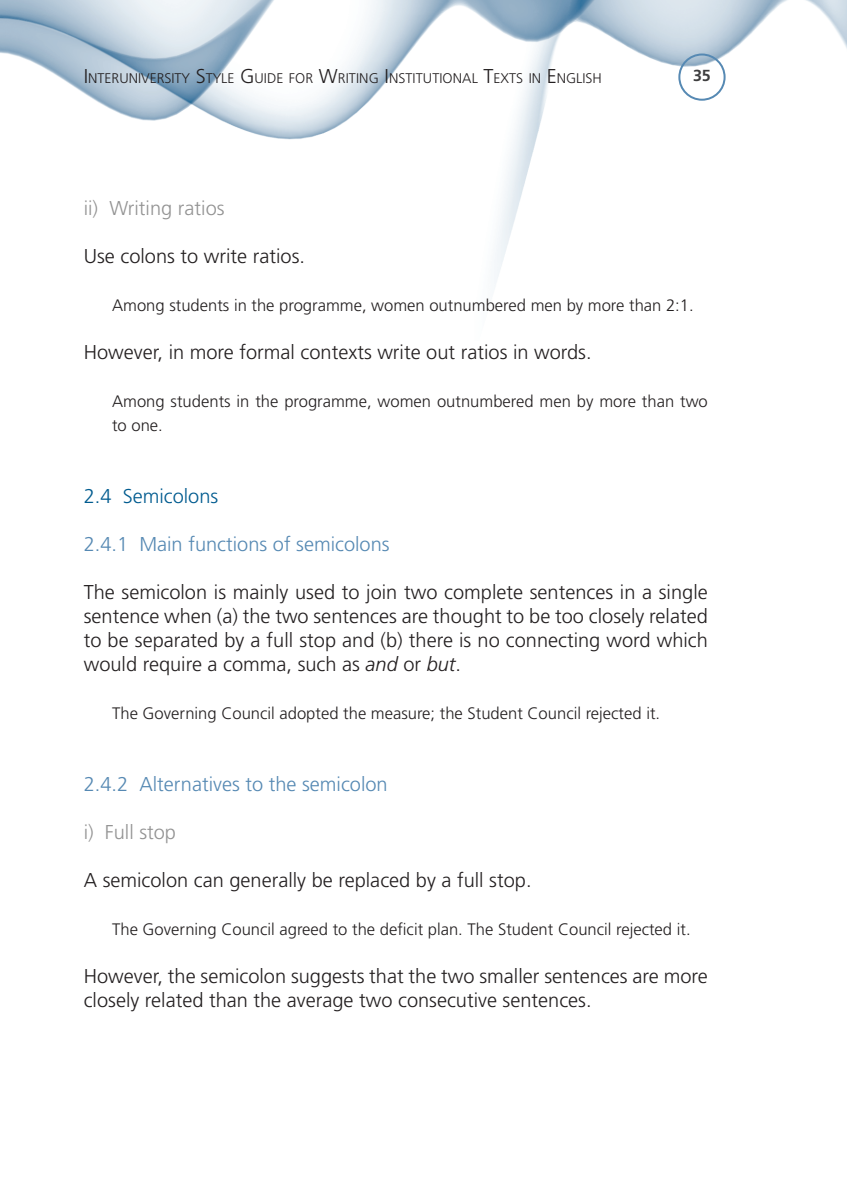
<style>
.page{position:relative;width:847px;height:1188px;background:#fff}
.page>*{position:absolute;margin:0;border:0;box-sizing:border-box;transform-origin:0 0}
.t1{font:300 20px/24px "Frutiger LT";color:#231f20;text-align:justify}
.t2{font:300 20px "Frutiger LT";color:#5689b3}
.t3{font:300 20px "Frutiger LT";color:#939393}
.t4{font:300 20px "Frutiger LT";color:#005b8f}
.t5{font:300 16.6px/24px "Frutiger LT";color:#231f20}
.t6{font:700 16px "Frutiger LT";color:#3e3e3f}
.t7{font:300 14px "Frutiger LT";color:#231f20}
.s1{font-size:20px}
.s2{font-style:italic}
</style>
<div class="page">
<img style="left:0;top:0;width:846px;height:286px">
<div style="left:678px;top:54px;width:47px;height:47px;border:2px solid #5689b3;border-radius:50%"></div>
<p class="t7" style="left:84px;top:70px;width:517px"><span class="s1">I</span> NTERUNIVERSITY <span class="s1">S</span>TYLE <span class="s1">G</span>UIDE FOR <span class="s1">W</span>RITING <span class="s1">I</span> NSTITUTIONAL <span class="s1">T</span>EXTS IN <span class="s1">E</span> NGLISH</p>
<p class="t6" style="left:693px;top:66px;width:19px">35</p>
<p class="t3" style="left:84px;top:196px;width:142px">ii) Writing ratios</p>
<p class="t1" style="left:84px;top:244px;width:223px">Use colons to write ratios.</p>
<p class="t5" style="left:112px;top:293px;width:583px">Among students in the programme, women outnumbered men by more than 2:1.</p>
<p class="t1" style="left:84px;top:340px;width:509px">However, in more formal contexts write out ratios in words.</p>
<p class="t5" style="left:112px;top:389px;width:597px">Among students in the programme, women outnumbered men by more than two to one.</p>
<p class="t4" style="left:84px;top:484px;width:136px">2.4 Semicolons</p>
<p class="t2" style="left:84px;top:532px;width:307px">2.4.1 Main functions of semicolons</p>
<p class="t1" style="left:84px;top:580px;width:625px">The semicolon is mainly used to join two complete sentences in a single sentence when (a) the two sentences are thought to be too closely related to be separated by a full stop and (b) there is no connecting word which would require a comma, such as <span class="s2">and</span> or <span class="s2">but</span>.</p>
<p class="t5" style="left:112px;top:701px;width:549px">The Governing Council adopted the measure; the Student Council rejected it.</p>
<p class="t2" style="left:84px;top:772px;width:305px">2.4.2 Alternatives to the semicolon</p>
<p class="t3" style="left:84px;top:820px;width:94px">i) Full stop</p>
<p class="t1" style="left:84px;top:868px;width:449px">A semicolon can generally be replaced by a full stop.</p>
<p class="t5" style="left:112px;top:917px;width:580px">The Governing Council agreed to the deficit plan. The Student Council rejected it.</p>
<p class="t1" style="left:84px;top:964px;width:625px">However, the semicolon suggests that the two smaller sentences are more closely related than the average two consecutive sentences.</p>
</div>
